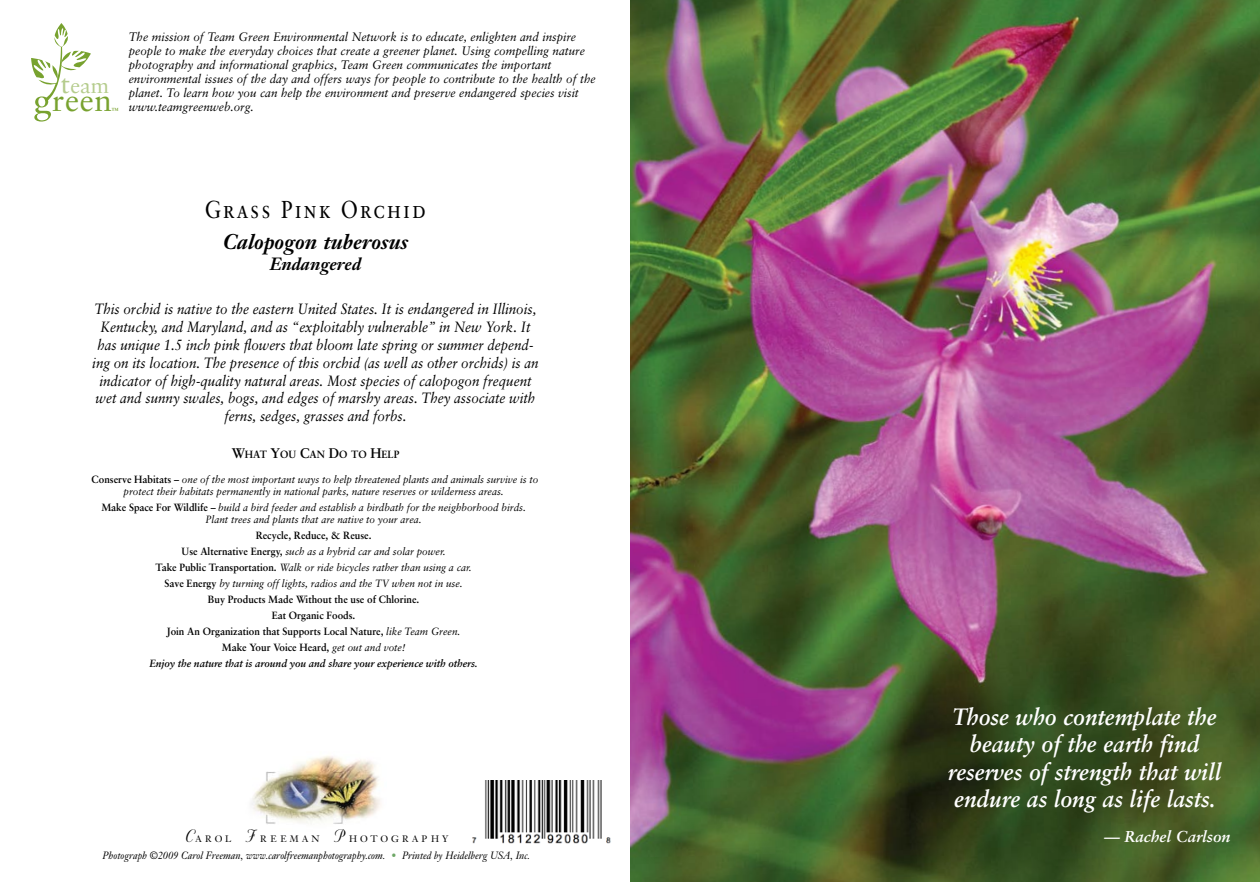
<style>
.page{position:relative;width:1260px;height:882px;background:#fff}
.page>*{position:absolute;margin:0;border:0;box-sizing:border-box;transform-origin:0 0}
.t1{font:31.68px "Sabon";color:#78a22f}
.t2{font:24.5px "Sabon Roman SC";letter-spacing:.1em;color:#000;scale:.85 1}
.t3{font:23.62px/27.1px "Sabon Bold Italic Os F";color:#fff;text-align:center;scale:.93 1}
.t4{font:22.05px "Sabon";color:#b5cc8d}
.t5{font:italic 700 21px "Janson Text";color:#000}
.t6{font:italic 700 17.5px "Janson Text";color:#000}
.t7{font:italic 700 15.75px "Sabon";color:#fff}
.t8{font:italic 14.88px/17.8px "Sabon";color:#000;text-align:center;scale:.9 1}
.t9{font:italic 12.25px/14px "Sabon";color:#000;scale:.95 1}
.t10{font:700 10.5px/16.1px "Sabon";color:#000;text-align:center;scale:.95 1}
.t11{font:italic 10.5px/12.2px "Sabon";color:#000;text-align:center;scale:.95 1}
.t12{font:italic 10.5px "Janson Text";color:#000;scale:.95 1}
.t13{font:700 10.5px "Sabon";color:#000;scale:.95 1}
.t14{font:9.28px "Janson Text";letter-spacing:.335em;color:#000}
.t15{font:700 7.35px "Sabon";color:#78a22f;scale:.92 1}
.s1{font-size:27.47px}
.s2{font-size:14px}
.s3{font-weight:700;font-style:normal}
.s4{font-weight:400;font-style:italic}
.s5{font-style:italic}
.s6{font-family:"Stuyvesant ICG Solid";font-size:17.85px}
.s7{color:#6ea766}
</style>
<div class="page">
<img style="left:251px;top:755px;width:130px;height:69px">
<svg style="left:32px;top:24px;width:59px;height:98px"></svg>
<img style="left:472px;top:781px;width:139px;height:63px">
<img style="left:630px;top:0;width:630px;height:882px">
<h3 class="t4" style="left:61px;top:72px;width:50px"><span class="s1">t</span>eam</h3>
<h1 class="t1" style="left:52px;top:81px;width:62px">reen</h1>
<p class="t15" style="left:112px;top:106px;width:9px">™</p>
<p class="t9" style="left:129px;top:30px;width:493px">The mission of Team Green Environmental Network is to educate, enlighten and inspire people to make the everyday choices that create a greener planet. Using compelling nature photography and informational graphics, Team Green communicates the important environmental issues of the day and offers ways for people to contribute to the health of the planet. To learn how you can help the environment and preserve endangered species visit www.teamgreenweb.org.</p>
<h2 class="t2" style="left:205px;top:195px;width:262px">Grass Pink Orchid</h2>
<h3 class="t5" style="left:223px;top:228px;width:187px">Calopogon tuberosus</h3>
<p class="t6" style="left:270px;top:253px;width:93px">Endangered</p>
<p class="t8" style="left:92px;top:300px;width:497px">This orchid is native to the eastern United States. It is endangered in Illinois, Kentucky, and Maryland, and as “exploitably vulnerable” in New York. It has unique 1.5 inch pink flowers that bloom late spring or summer depend&shy;ing on its location. The presence of this orchid (as well as other orchids) is an indicator of high-quality natural areas. Most species of calopogon frequent wet and sunny swales, bogs, and edges of marshy areas. They associate with ferns, sedges, grasses and forbs.</p>
<p class="t13" style="left:232px;top:448px;width:178px"><span class="s2">W</span>HAT <span class="s2">Y</span>OU <span class="s2">C</span>AN <span class="s2">D</span>O TO <span class="s2">H</span>ELP</p>
<p class="t11" style="left:92px;top:473px;width:472px"><span class="s3">Conserve Habitats –</span> one of the most important ways to help threatened plants and animals survive is to protect their habitats permanently in national parks, nature reserves or wilderness areas.</p>
<p class="t11" style="left:101px;top:501px;width:448px"><span class="s3">Make Space For Wildlife –</span> build a bird feeder and establish a birdbath for the neighborhood birds.<br>Plant trees and plants that are native to your area.</p>
<p class="t10" style="left:149px;top:527px;width:347px">Recycle, Reduce, &amp; Reuse.<br>Use Alternative Energy, <span class="s4">such as a hybrid car and solar power.<br></span>Take Public Transportation. <span class="s4">Walk or ride bicycles rather than using a car.<br></span>Save Energy <span class="s4">by turning off lights, radios and the TV when not in use.<br></span>Buy Products Made Without the use of Chlorine.<br>Eat Organic Foods.<br>Join An Organization that Supports Local Nature, <span class="s4">like Team Green.<br></span>Make Your Voice Heard, <span class="s4">get out and vote!<br></span><span class="s5">Enjoy the nature that is around you and share your experience with others.</span></p>
<p class="t14" style="left:184px;top:833px;width:266px"><span class="s6">C</span>AROL <span class="s6">F</span> REEMAN <span class="s6">P</span> HOTOGRAPHY</p>
<p class="t12" style="left:103px;top:849px;width:452px">Photograph ©2009 Carol Freeman, www.carolfreemanphotography.com. <span class="s7">•</span> Printed by Heidelberg USA, Inc.</p>
<h3 class="t3" style="left:948px;top:703px;width:295px">Those who contemplate the beauty of the earth find reserves of strength that will endure as long as life lasts.</h3>
<p class="t7" style="left:1104px;top:827px;width:128px">— Rachel Carlson</p>
</div>
